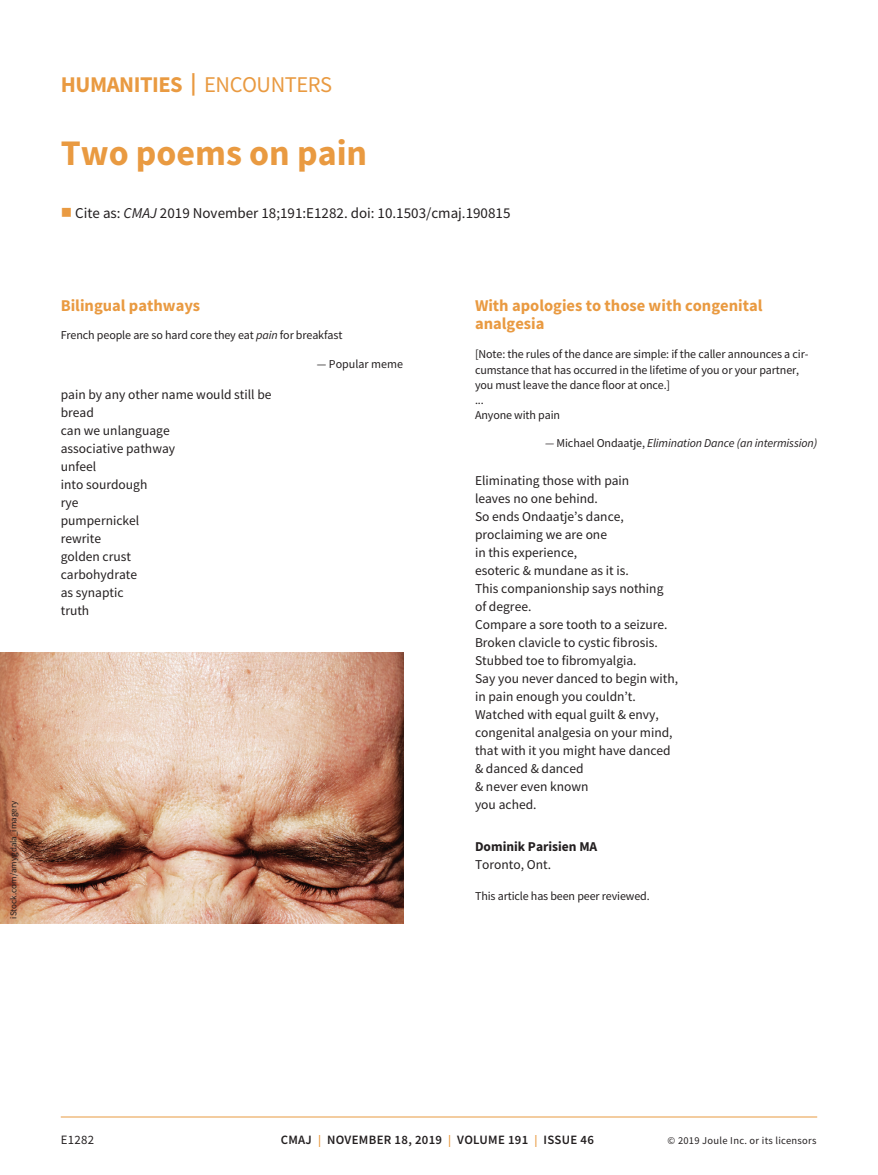
<style>
.page{position:relative;width:878px;height:1175px;background:#fff}
.page>*{position:absolute;margin:0;border:0;box-sizing:border-box;transform-origin:0 0}
.t1{font:700 36px "Source Sans Pro";color:#e99a41}
.t2{font:700 22.5px "Source Sans Pro";letter-spacing:-.02em;color:#e99a41}
.t3{font:700 16.5px/18px "Source Sans Pro";color:#e99a41}
.t4{font:15px "Source Sans Pro";color:#231f20}
.t5{font:13.5px/18px "Source Sans Pro";color:#231f20}
.t6{font:700 13.5px "Source Sans Pro";color:#231f20}
.t7{font:600 12.75px "Source Sans Pro";letter-spacing:.025em;color:#231f20}
.t8{font:12.75px "Source Sans Pro";letter-spacing:.025em;color:#231f20}
.t9{font:12px/15.1px "Source Sans Pro";letter-spacing:-.01em;color:#231f20}
.t10{font:italic 12px "Source Sans Pro";letter-spacing:-.01em;color:#231f20}
.t11{font:10.5px "Source Sans Pro";letter-spacing:.025em;color:#231f20}
.t12{font:9px "Source Sans Pro";color:#231f20}
.s1{font-weight:400}
.s2{color:#e99a41}
.s3{font-style:italic}
.s4{font-style:normal}
.s5{font-size:12px;color:#e99a41}
</style>
<div class="page">
<hr style="left:61px;top:1116px;width:756px;height:1px;background:#e99a41">
<img style="left:0;top:652px;width:403px;height:271px">
<p class="t12" style="left:8px;top:918px;width:119px;rotate:-90deg">iStock.com/amygdala_imagery</p>
<h2 class="t2" style="left:61px;top:69px;width:273px">HUMANITIES | <span class="s1">ENCOUNTERS</span></h2>
<h1 class="t1" style="left:61px;top:129px;width:308px">Two poems on pain</h1>
<p class="t4" style="left:61px;top:203px;width:451px"><span class="s2">■</span> Cite as: <span class="s3">CMAJ</span> 2019 November 18;191:E1282. doi: 10.1503/cmaj.190815</p>
<p class="t3" style="left:61px;top:296px;width:141px">Bilingual pathways</p>
<p class="t9" style="left:61px;top:327px;width:283px">French people are so hard core they eat <span class="s3">pain</span> for breakfast</p>
<p class="t9" style="left:317px;top:356px;width:87px">— Popular meme</p>
<p class="t5" style="left:61px;top:385px;width:212px">pain by any other name would still be bread<br>can we unlanguage<br>associative pathway<br>unfeel<br>into sourdough<br>rye<br>pumpernickel<br>rewrite<br>golden crust<br>carbohydrate<br>as synaptic<br>truth</p>
<p class="t3" style="left:475px;top:296px;width:289px">With apologies to those with congenital analgesia</p>
<p class="t9" style="left:475px;top:346px;width:335px">[Note: the rules of the dance are simple: if the caller announces a cir&shy;cumstance that has occurred in the lifetime of you or your partner, you must leave the dance floor at once.]<br>...<br>Anyone with pain</p>
<p class="t10" style="left:545px;top:435px;width:273px">— <span class="s4">Michael Ondaatje,</span> Elimination Dance (an intermission)</p>
<p class="t5" style="left:475px;top:471px;width:205px">Eliminating those with pain<br>leaves no one behind.<br>So ends Ondaatje’s dance, proclaiming we are one<br>in this experience,<br>esoteric &amp; mundane as it is.<br>This companionship says nothing<br>of degree.<br>Compare a sore tooth to a seizure.<br>Broken clavicle to cystic fibrosis.<br>Stubbed toe to fibromyalgia.<br>Say you never danced to begin with, in pain enough you couldn’t.<br>Watched with equal guilt &amp; envy, congenital analgesia on your mind, that with it you might have danced &amp; danced &amp; danced<br>&amp; never even known<br>you ached.</p>
<p class="t6" style="left:475px;top:837px;width:124px">Dominik Parisien MA</p>
<p class="t5" style="left:475px;top:855px;width:78px">Toronto, Ont.</p>
<p class="t9" style="left:475px;top:888px;width:176px">This article has been peer reviewed.</p>
<p class="t8" style="left:61px;top:1132px;width:35px">E1282</p>
<p class="t7" style="left:281px;top:1131px;width:315px">CMAJ <span class="s5">|</span> NOVEMBER 18, 2019 <span class="s5">|</span> VOLUME 191 <span class="s5">|</span> ISSUE 46</p>
<p class="t11" style="left:667px;top:1134px;width:150px">© 2019 Joule Inc. or its licensors</p>
</div>
